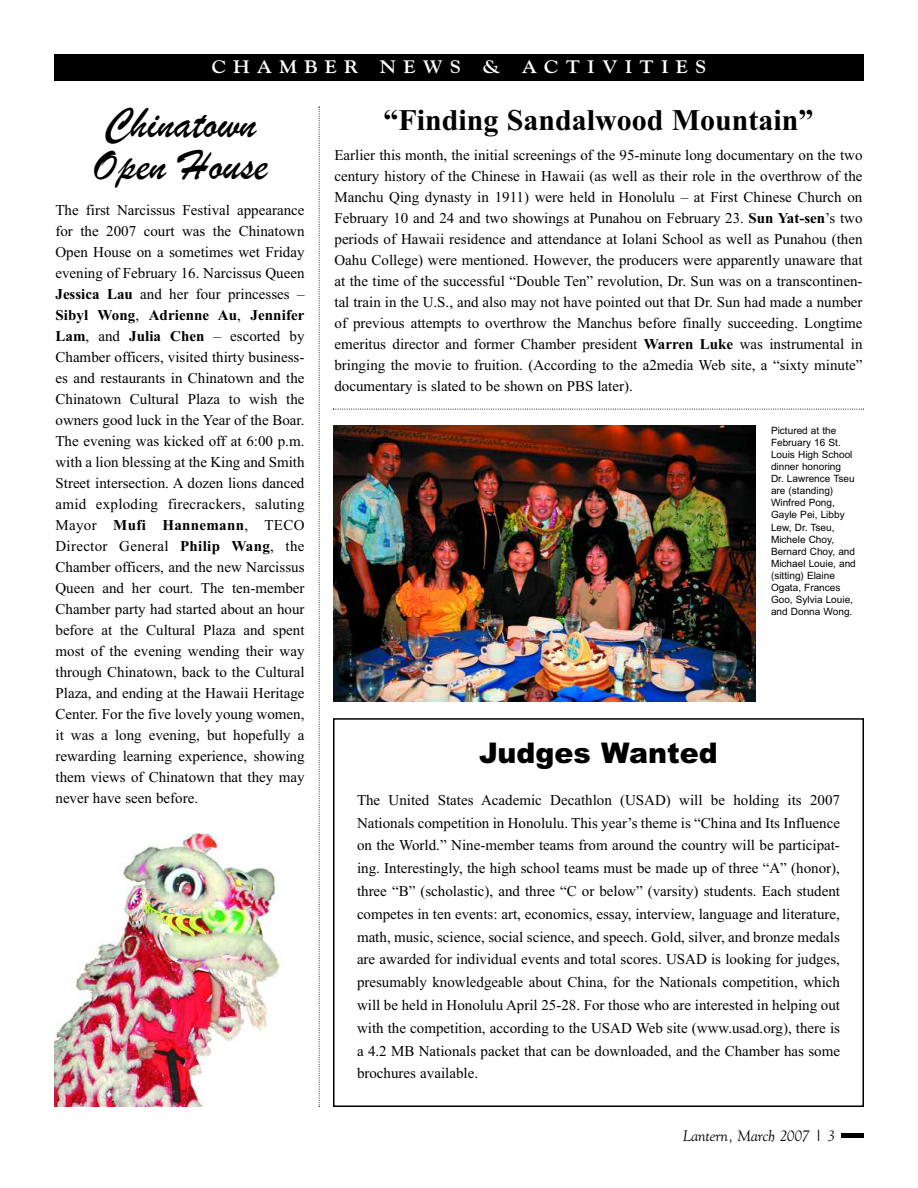
<style>
.page{position:relative;width:918px;height:1188px;background:#fff}
.page>*{position:absolute;margin:0;border:0;box-sizing:border-box;transform-origin:0 0}
.t1{font:45px/42px "Brush Script";color:#000}
.t2{font:700 30px "Times New Roman";color:#000}
.t3{font:900 28.5px "Arial";color:#000}
.t4{font:700 18px "Gilde";letter-spacing:.36em;color:#fff;scale:1.1 1}
.t5{font:15px/21px "Times New Roman";color:#000;text-align:justify}
.t6{font:italic 15px "Gilde";color:#000}
.t7{font:10.05px/12px "Arial";color:#000}
.s1{font-weight:700}
</style>
<div class="page">
<svg style="left:319px;top:107px;width:1px;height:1000px"></svg>
<div style="left:842px;top:1133px;width:22px;height:5px;background:#000"></div>
<div style="left:54px;top:54px;width:810px;height:27px;background:#000"></div>
<div style="left:333px;top:718px;width:531px;height:389px;border:2px solid #000"></div>
<svg style="left:333px;top:409px;width:531px;height:1px"></svg>
<img style="left:333px;top:425px;width:423px;height:277px">
<img style="left:54px;top:834px;width:226px;height:273px">
<p class="t4" style="left:212px;top:56px;width:451px">CHAMBER NEWS &amp; ACTIVITIES</p>
<h1 class="t1" style="left:92px;top:100px;width:177px">Chinatown<br>Open House</h1>
<p class="t5" style="left:55px;top:199px;width:251px">The first Narcissus Festival appearance for the 2007 court was the Chinatown Open House on a sometimes wet Friday evening of February 16. Narcissus Queen <span class="s1">Jessica Lau</span> and her four princesses – <span class="s1">Sibyl Wong</span>, <span class="s1">Adrienne Au</span>, <span class="s1">Jennifer Lam</span>, and <span class="s1">Julia Chen</span> – escorted by Chamber officers, visited thirty business&shy;es and restaurants in Chinatown and the Chinatown Cultural Plaza to wish the owners good luck in the Year of the Boar.<br>The evening was kicked off at 6:00 p.m. with a lion blessing at the King and Smith Street intersection. A dozen lions danced amid exploding firecrackers, saluting Mayor <span class="s1">Mufi Hannemann</span>, TECO Director General <span class="s1">Philip Wang</span>, the Chamber officers, and the new Narcissus Queen and her court. The ten-member Chamber party had started about an hour before at the Cultural Plaza and spent most of the evening wending their way through Chinatown, back to the Cultural Plaza, and ending at the Hawaii Heritage Center. For the five lovely young women, it was a long evening, but hopefully a rewarding learning experience, showing them views of Chinatown that they may never have seen before.</p>
<h2 class="t2" style="left:384px;top:102px;width:431px">“Finding Sandalwood Mountain”</h2>
<p class="t5" style="left:334px;top:145px;width:530px">Earlier this month, the initial screenings of the 95-minute long documentary on the two century history of the Chinese in Hawaii (as well as their role in the overthrow of the Manchu Qing dynasty in 1911) were held in Honolulu – at First Chinese Church on February 10 and 24 and two showings at Punahou on February 23. <span class="s1">Sun Yat-sen</span>’s two periods of Hawaii residence and attendance at Iolani School as well as Punahou (then Oahu College) were mentioned. However, the producers were apparently unaware that at the time of the successful “Double Ten” revolution, Dr. Sun was on a transcontinen&shy;tal train in the U.S., and also may not have pointed out that Dr. Sun had made a number of previous attempts to overthrow the Manchus before finally succeeding. Longtime emeritus director and former Chamber president <span class="s1">Warren Luke</span> was instrumental in bringing the movie to fruition. (According to the a2media Web site, a “sixty minute” documentary is slated to be shown on PBS later).</p>
<p class="t7" style="left:771px;top:425px;width:86px">Pictured at the<br>February 16 St.<br>Louis High School dinner honoring<br>Dr. Lawrence Tseu are (standing)<br>Winfred Pong,<br>Gayle Pei, Libby<br>Lew, Dr. Tseu,<br>Michele Choy,<br>Bernard Choy, and<br>Michael Louie, and (sitting) Elaine<br>Ogata, Frances<br>Goo, Sylvia Louie, and Donna Wong.</p>
<h3 class="t3" style="left:479px;top:736px;width:240px">Judges Wanted</h3>
<p class="t5" style="left:357px;top:788px;width:485px;line-height:22.8px">The United States Academic Decathlon (USAD) will be holding its 2007<br>Nationals competition in Honolulu. This year’s theme is “China and Its Influence on the World.” Nine-member teams from around the country will be participat&shy;ing. Interestingly, the high school teams must be made up of three “A” (honor), three “B” (scholastic), and three “C or below” (varsity) students. Each student competes in ten events: art, economics, essay, interview, language and literature, math, music, science, social science, and speech. Gold, silver, and bronze medals are awarded for individual events and total scores. USAD is looking for judges, presumably knowledgeable about China, for the Nationals competition, which will be held in Honolulu April 25-28. For those who are interested in helping out with the competition, according to the USAD Web site (www.usad.org), there is a 4.2 MB Nationals packet that can be downloaded, and the Chamber has some brochures available.</p>
<p class="t6" style="left:683px;top:1127px;width:154px">Lantern, March 2007 | 3</p>
</div>
